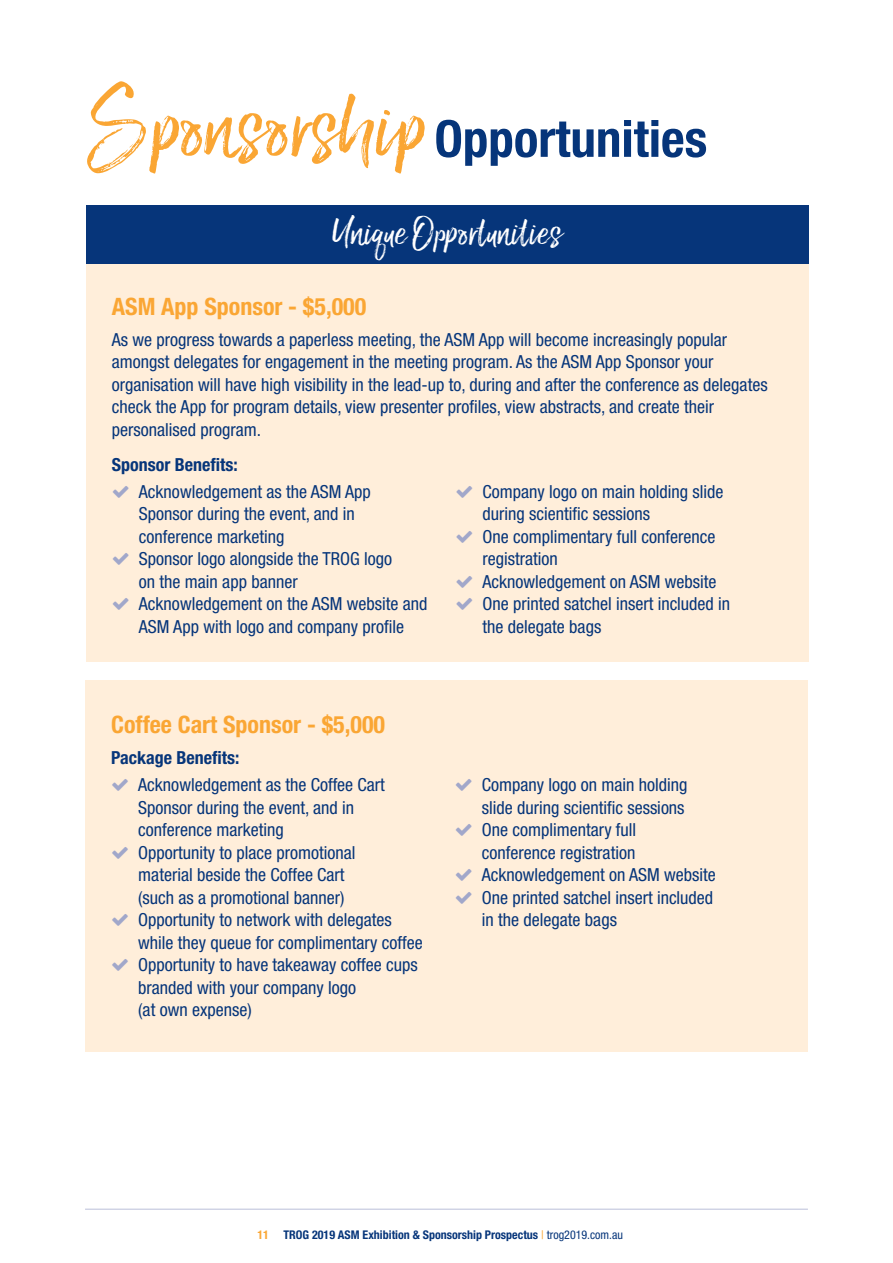
<style>
.page{position:relative;width:893px;height:1263px;background:#fff}
.page>*{position:absolute;margin:0;border:0;box-sizing:border-box;transform-origin:0 0}
.t1{font:700 condensed 51px "Helvetica Neue";color:#06357a}
.t2{font:45px "Lucky Fellas Upright";color:#fff}
.t3{font:700 condensed 24px "Helvetica Neue";color:#faa634}
.t4{font:condensed 18px/22.5px "Helvetica Neue LT Std";color:#06357a}
.t5{font:700 condensed 18px "Helvetica Neue LT Pro";color:#06357a}
.t6{font:700 condensed 12px "Helvetica Neue LT Pro";color:#06357a}
.s1{font-family:"Lucky Fellas Upright";font-weight:400;font-stretch:normal;font-size:106.5px;color:#faa634}
.s2{color:#faa634}
.s3{font-family:"Helvetica Neue LT Std";font-weight:400;color:#faa634}
.s4{font-family:"Helvetica Neue LT Std";font-weight:400}
</style>
<div class="page">
<hr style="left:85px;top:1209px;width:723px;height:1px;background:#bbbfda">
<div style="left:85px;top:680px;width:723px;height:372px;background:#ffeeda"></div>
<div style="left:86px;top:264px;width:723px;height:397px;background:#ffeeda"></div>
<div style="left:86px;top:206px;width:723px;height:58px;background:#06357a"></div>
<h1 class="t1" style="left:87px;top:108px;width:622px"><span class="s1">Sponsorship</span> Opportunities</h1>
<h2 class="t2" style="left:333px;top:207px;width:230px">Unique Opportunities</h2>
<h3 class="t3" style="left:112px;top:292px;width:256px">ASM App Sponsor - $5,000</h3>
<p class="t4" style="left:112px;top:328px;width:657px">As we progress towards a paperless meeting, the ASM App will become increasingly popular amongst delegates for engagement in the meeting program. As the ASM App Sponsor your organisation will have high visibility in the lead-up to, during and after the conference as delegates check the App for program details, view presenter profiles, view abstracts, and create their personalised program.</p>
<p class="t5" style="left:112px;top:454px;width:127px">Sponsor Benefits:</p>
<p class="t4" style="left:139px;top:480px;width:290px">Acknowledgement as the ASM App<br>Sponsor during the event, and in conference marketing<br>Sponsor logo alongside the TROG logo<br>on the main app banner<br>Acknowledgement on the ASM website and<br>ASM App with logo and company profile</p>
<p class="t4" style="left:482px;top:480px;width:249px">Company logo on main holding slide during scientific sessions<br>One complimentary full conference registration<br>Acknowledgement on ASM website<br>One printed satchel insert included in the delegate bags</p>
<h3 class="t3" style="left:111px;top:710px;width:275px">Coffee Cart Sponsor - $5,000</h3>
<p class="t5" style="left:111px;top:747px;width:130px">Package Benefits:</p>
<p class="t4" style="left:138px;top:773px;width:286px">Acknowledgement as the Coffee Cart<br>Sponsor during the event, and in conference marketing<br>Opportunity to place promotional<br>material beside the Coffee Cart<br>(such as a promotional banner)<br>Opportunity to network with delegates while they queue for complimentary coffee<br>Opportunity to have takeaway coffee cups branded with your company logo<br>(at own expense)</p>
<p class="t4" style="left:482px;top:773px;width:236px">Company logo on main holding slide during scientific sessions<br>One complimentary full<br>conference registration<br>Acknowledgement on ASM website<br>One printed satchel insert included in the delegate bags</p>
<p class="t6" style="left:257px;top:1227px;width:367px"><span class="s2">11</span> TROG 2019 ASM Exhibition &amp; Sponsorship Prospectus <span class="s3">|</span> <span class="s4">trog2019.com.au</span></p>
</div>
